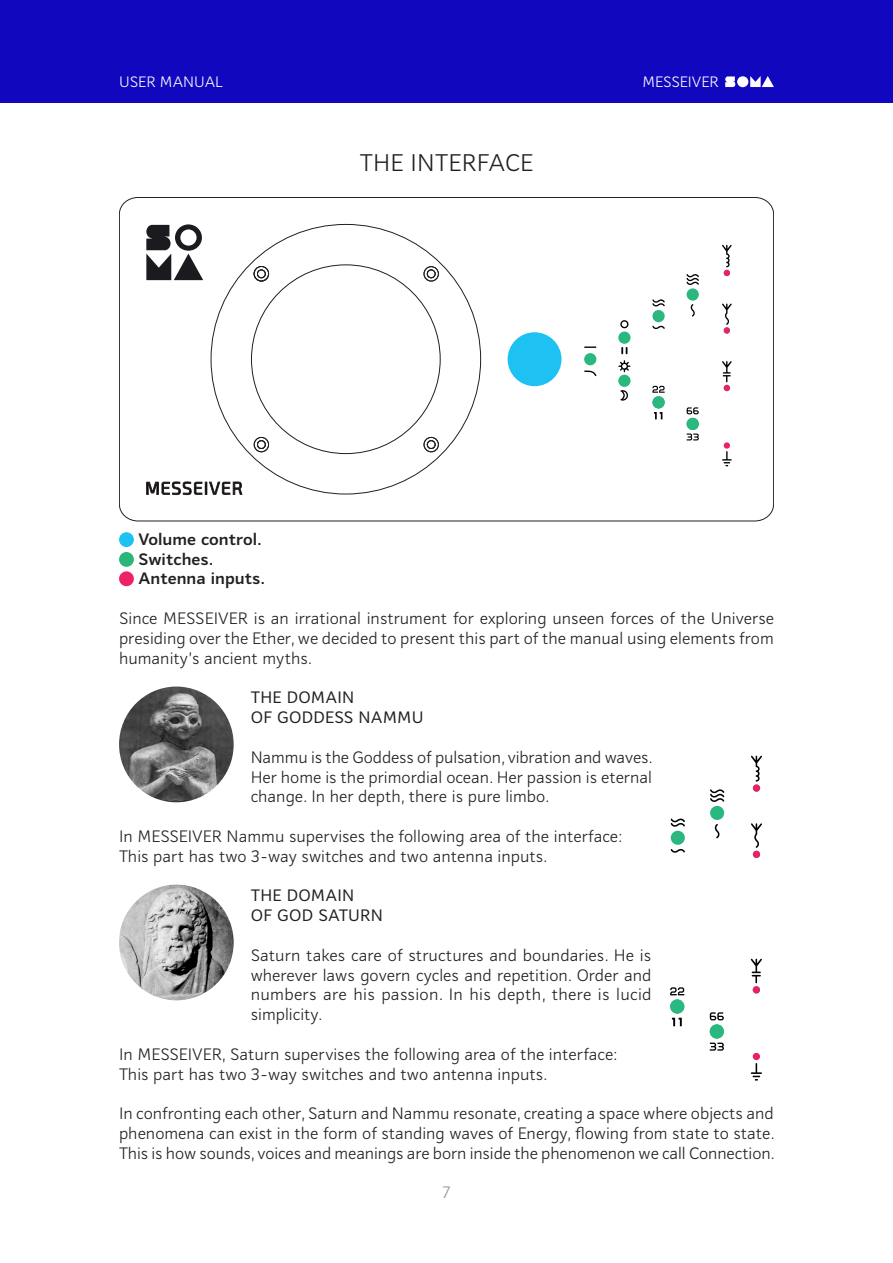
<style>
.page{position:relative;width:893px;height:1263px;background:#fff}
.page>*{position:absolute;margin:0;border:0;box-sizing:border-box;transform-origin:0 0}
.zagl{font:300 24px "Mediator";letter-spacing:.01em;color:#231f20}
.text{font:300 16.5px/19.8px "Mediator";color:#231f20;text-align:justify}
.z{font:16.5px/19.8px "Mediator";letter-spacing:.01em;color:#231f20}
.text-2{font:700 16.5px "Mediator";color:#231f20}
.t1{font:300 16.5px "Mediator";color:#939598}
.t2{font:300 15px "Mediator";letter-spacing:-.005em;color:#fff}
</style>
<div class="page">
<div style="left:0;top:0;width:893px;height:103px;background:#1107be"></div>
<svg style="left:750px;top:76px;width:24px;height:11px"></svg>
<svg style="left:725px;top:76px;width:10px;height:11px"></svg>
<div style="left:737px;top:76px;width:11px;height:11px;background:#fff;border-radius:50%"></div>
<div style="left:119px;top:532px;width:15px;height:15px;background:#1dc2f3;border-radius:50%"></div>
<div style="left:119px;top:552px;width:15px;height:15px;background:#29b679;border-radius:50%"></div>
<div style="left:119px;top:571px;width:15px;height:15px;background:#ee2068;border-radius:50%"></div>
<svg style="left:119px;top:197px;width:655px;height:324px"></svg>
<div style="left:257px;top:270px;width:9px;height:8px;background:#fff;border:1px solid #231f20;border-radius:50%"></div>
<div style="left:257px;top:270px;width:8px;height:8px;border:1px solid #231f20;border-radius:50%"></div>
<div style="left:427px;top:270px;width:8px;height:8px;background:#fff;border:1px solid #231f20;border-radius:50%"></div>
<div style="left:427px;top:270px;width:8px;height:8px;border:1px solid #231f20;border-radius:50%"></div>
<div style="left:427px;top:440px;width:8px;height:9px;background:#fff;border:1px solid #231f20;border-radius:50%"></div>
<div style="left:427px;top:440px;width:8px;height:9px;border:1px solid #231f20;border-radius:50%"></div>
<div style="left:257px;top:440px;width:9px;height:9px;background:#fff;border:1px solid #231f20;border-radius:50%"></div>
<div style="left:257px;top:440px;width:8px;height:9px;border:1px solid #231f20;border-radius:50%"></div>
<svg style="left:670px;top:755px;width:92px;height:103px"></svg>
<svg style="left:670px;top:958px;width:92px;height:123px"></svg>
<img style="left:119px;top:686px;width:115px;height:116px">
<img style="left:119px;top:884px;width:115px;height:116px">
<p class="t2" style="left:119px;top:72px;width:105px">USER MANUAL</p>
<p class="t2" style="left:642px;top:72px;width:78px">MESSEIVER</p>
<p class="zagl" style="left:360px;top:147px;width:175px">THE INTERFACE</p>
<p class="text-2" style="left:138px;top:529px;width:125px">Volume control.</p>
<p class="text-2" style="left:138px;top:548px;width:77px">Switches.</p>
<p class="text-2" style="left:138px;top:568px;width:128px">Antenna inputs.</p>
<p class="text" style="left:119px;top:608px;width:657px">Since MESSEIVER is an irrational instrument for exploring unseen forces of the Universe presiding over the Ether, we decided to present this part of the manual using elements from humanity’s ancient myths.</p>
<p class="z" style="left:251px;top:688px;width:174px">THE DOMAIN<br>OF GODDESS NAMMU</p>
<p class="text" style="left:251px;top:747px;width:403px;text-align:left">Nammu is the Goddess of pulsation, vibration and waves.<br>Her home is the primordial ocean. Her passion is eternal change. In her depth, there is pure limbo.</p>
<p class="text" style="left:119px;top:826px;width:505px">In MESSEIVER Nammu supervises the following area of the interface:</p>
<p class="text" style="left:119px;top:846px;width:427px">This part has two 3-way switches and two antenna inputs.</p>
<p class="z" style="left:251px;top:886px;width:134px">THE DOMAIN<br>OF GOD SATURN</p>
<p class="text" style="left:251px;top:945px;width:402px">Saturn takes care of structures and boundaries. He is wherever laws govern cycles and repetition. Order and numbers are his passion. In his depth, there is lucid simplicity.</p>
<p class="text" style="left:119px;top:1044px;width:500px">In MESSEIVER, Saturn supervises the following area of the interface:</p>
<p class="text" style="left:119px;top:1064px;width:427px">This part has two 3-way switches and two antenna inputs.</p>
<p class="text" style="left:119px;top:1103px;width:656px;text-align:left">In confronting each other, Saturn and Nammu resonate, creating a space where objects and phenomena can exist in the form of standing waves of Energy, flowing from state to state.<br>This is how sounds, voices and meanings are born inside the phenomenon we call Connection.</p>
<p class="t1" style="left:442px;top:1182px;width:10px">7</p>
</div>
